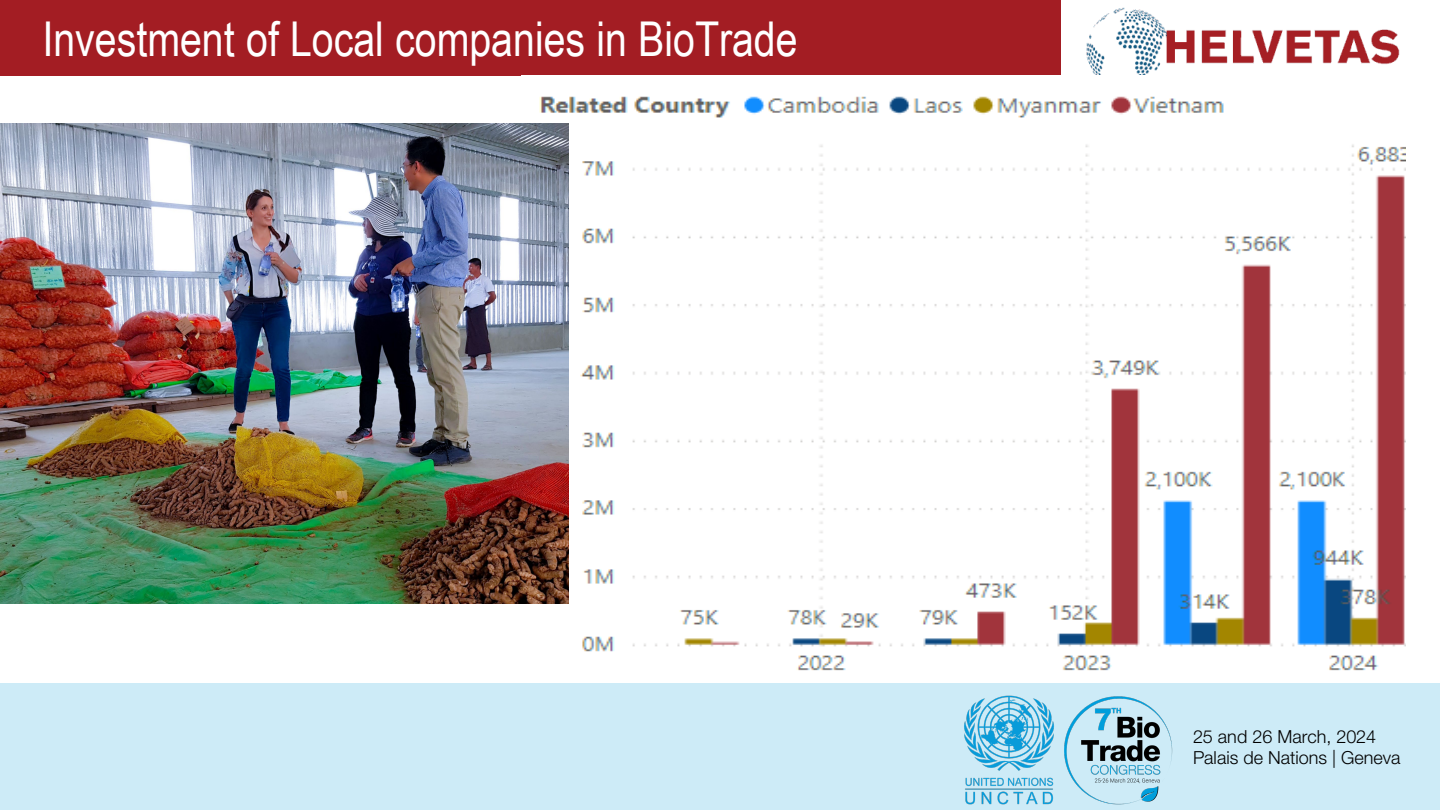
<style>
.page{position:relative;width:1440px;height:810px;background:#fff}
.page>*{position:absolute;margin:0;border:0;box-sizing:border-box;transform-origin:0 0}
.t1{font:48px "Arial Narrow";color:#fff}
.t2{font:48px "Aptos Display";color:#fff}
.t3{font:300 18px/21.6px "Helvetica Neue LT Std";color:#000}
</style>
<div class="page">
<div style="left:0;top:684px;width:1440px;height:126px;background:#cdebf7"></div>
<img style="left:923px;top:683px;width:308px;height:122px">
<div style="left:0;top:0;width:1061px;height:76px;background:#a31d23"></div>
<img style="left:1086px;top:8px;width:314px;height:67px">
<img style="left:539px;top:96px;width:867px;height:575px">
<img style="left:0;top:123px;width:568px;height:481px">
<p class="t1" style="left:43px;top:4px;width:757px">Investment of Local companies in BioTrade</p>
<h2 class="t2" style="left:33px;top:18px;width:649px">Regional Biotrade Project Phase II</h2>
<p class="t3" style="left:1193px;top:725px;width:209px">25 and 26 March, 2024<br>Palais de Nations | Geneva</p>
</div>
